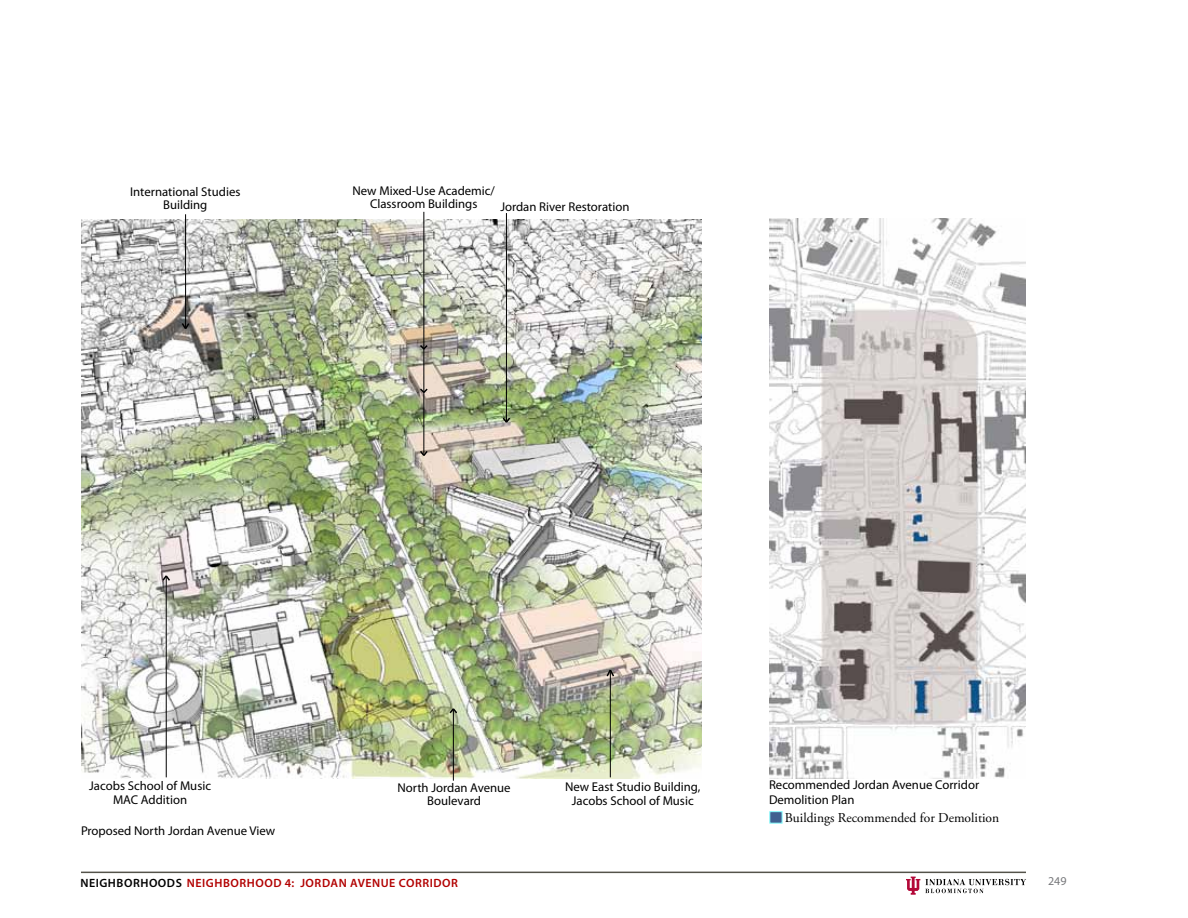
<style>
.page{position:relative;width:1188px;height:918px;background:#fff}
.page>*{position:absolute;margin:0;border:0;box-sizing:border-box;transform-origin:0 0}
.t1{font:13.5px "Adobe Garamond Pro";color:#000}
.t2{font:12.75px/13.5px "Myriad Pro";color:#000;text-align:center}
.t3{font:600 12px "Myriad Pro";letter-spacing:.045em;color:#b20000}
.t4{font:600 12px "Myriad Pro";color:#000}
.t5{font:12px "Myriad Pro";color:#77787b}
</style>
<div class="page">
<hr style="left:81px;top:872px;width:945px;height:1px;background:#54534a">
<img style="left:81px;top:219px;width:621px;height:560px">
<hr style="left:423px;top:212px;width:1px;height:243px;background:#000">
<svg style="left:418px;top:449px;width:11px;height:9px"></svg>
<svg style="left:418px;top:387px;width:11px;height:8px"></svg>
<svg style="left:418px;top:343px;width:11px;height:8px"></svg>
<hr style="left:166px;top:576px;width:1px;height:201px;background:#000">
<svg style="left:161px;top:574px;width:11px;height:8px"></svg>
<hr style="left:453px;top:709px;width:1px;height:72px;background:#000">
<svg style="left:448px;top:707px;width:11px;height:8px"></svg>
<hr style="left:506px;top:213px;width:1px;height:209px;background:#000">
<svg style="left:501px;top:416px;width:11px;height:8px"></svg>
<hr style="left:185px;top:214px;width:1px;height:114px;background:#000">
<svg style="left:180px;top:321px;width:11px;height:10px"></svg>
<hr style="left:610px;top:671px;width:1px;height:106px;background:#000">
<svg style="left:605px;top:668px;width:11px;height:10px"></svg>
<img style="left:770px;top:219px;width:256px;height:559px">
<div style="left:770px;top:811px;width:12px;height:12px;background:#406090;border:1px solid #8affff"></div>
<svg style="left:906px;top:877px;width:120px;height:18px"></svg>
<p class="t2" style="left:130px;top:185px;width:112px">International Studies<br>Building</p>
<p class="t2" style="left:352px;top:184px;width:144px">New Mixed-Use Academic/<br>Classroom Buildings</p>
<p class="t2" style="left:500px;top:200px;width:131px">Jordan River Restoration</p>
<p class="t2" style="left:89px;top:780px;width:123px">Jacobs School of Music<br>MAC Addition</p>
<p class="t2" style="left:81px;top:824px;width:196px">Proposed North Jordan Avenue View</p>
<p class="t2" style="left:398px;top:781px;width:115px">North Jordan Avenue<br>Boulevard</p>
<p class="t2" style="left:565px;top:780px;width:137px">New East Studio Building,<br>Jacobs School of Music</p>
<p class="t2" style="left:769px;top:777px;width:212px;line-height:15px;text-align:left">Recommended Jordan Avenue Corridor<br>Demolition Plan</p>
<p class="t1" style="left:785px;top:810px;width:216px">Buildings Recommended for Demolition</p>
<p class="t4" style="left:80px;top:875px;width:9px">NEIGHBORHOODS</p>
<p class="t3" style="left:187px;top:875px;width:273px">NEIGHBORHOOD 4: JORDAN AVENUE CORRIDOR</p>
<p class="t5" style="left:1048px;top:875px;width:20px">249</p>
</div>
